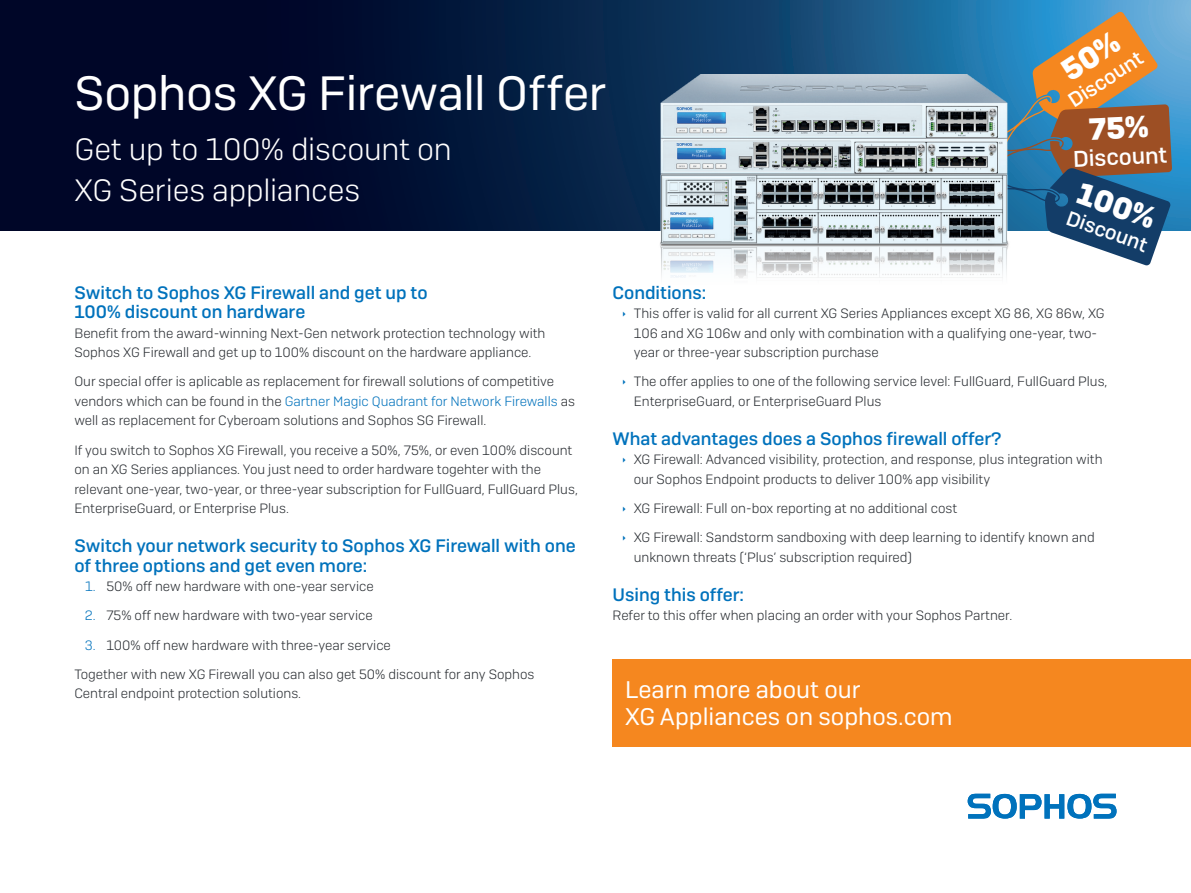
<style>
.page{position:relative;width:1191px;height:893px;background:#fff}
.page>*{position:absolute;margin:0;border:0;box-sizing:border-box;transform-origin:0 0}
.t1{font:48px "Sophos Sans";letter-spacing:-.01em;color:#fff}
.t2{font:300 30.75px/41.1px "Sophos Sans";letter-spacing:-.005em;color:#fff}
.Subheading_1{font:700 30.75px "Sophos Sans";color:#fff}
.CTA_Heading{font:24px/27px "Sophos Sans";color:#fff}
.Subheading_1-2{font:500 22.65px "Sophos Sans";color:#fff}
.Subheading_1-3{font:500 20.4px "Sophos Sans";color:#fff}
.Subheading_1-4{font:500 18px/19.5px "Sophos Sans";color:#0072bc}
.Body_Copy{font:300 13.5px/19.5px "Sophos Sans";color:#282c31}
.s1{color:#0072bc}
</style>
<div class="page">
<svg style="left:0;top:0;width:1191px;height:230px;background:#061d42"></svg>
<svg style="left:967px;top:794px;width:149px;height:25px"></svg>
<img style="left:657px;top:74px;width:350px;height:204px">
<div style="left:612px;top:659px;width:579px;height:88px;background:#f5871f"></div>
<svg style="left:987px;top:11px;width:185px;height:255px;background:#768286"></svg>
<p class="t1" style="left:74px;top:65px;width:533px">Sophos XG Firewall Offer</p>
<p class="t2" style="left:74px;top:128px;width:379px">Get up to 100% discount on<br>XG Series appliances</p>
<p class="Subheading_1-3" style="left:1063px;top:92px;width:86px;rotate:-33deg">Discount</p>
<p class="Subheading_1-2" style="left:1072px;top:146px;width:96px;rotate:-3deg">Discount</p>
<p class="Subheading_1" style="left:1085px;top:173px;width:82px;rotate:20deg">100%</p>
<p class="Subheading_1-3" style="left:1071px;top:205px;width:86px;rotate:20deg">Discount</p>
<p class="Subheading_1-4" style="left:74px;top:282px;width:355px">Switch to Sophos XG Firewall and get up to<br>100% discount on hardware</p>
<p class="Body_Copy" style="left:74px;top:323px;width:472px">Benefit from the award-winning Next-Gen network protection technology with<br>Sophos XG Firewall and get up to 100% discount on the hardware appliance.</p>
<p class="Body_Copy" style="left:74px;top:372px;width:502px">Our special offer is aplicable as replacement for firewall solutions of competitive vendors which can be found in the <span class="s1">Gartner Magic Quadrant for Network Firewalls</span> as well as replacement for Cyberoam solutions and Sophos SG Firewall.</p>
<p class="Body_Copy" style="left:74px;top:440px;width:505px">If you switch to Sophos XG Firewall, you receive a 50%, 75%, or even 100% discount on an XG Series appliances. You just need to order hardware togehter with the relevant one-year, two-year, or three-year subscription for FullGuard, FullGuard Plus, EnterpriseGuard, or Enterprise Plus.</p>
<p class="Subheading_1-4" style="left:74px;top:536px;width:503px">Switch your network security to Sophos XG Firewall with one of three options and get even more:</p>
<p class="Body_Copy" style="left:85px;top:576px;width:290px"><span class="s1">1.</span> 50% off new hardware with one-year service</p>
<p class="Body_Copy" style="left:85px;top:606px;width:289px"><span class="s1">2.</span> 75% off new hardware with two-year service</p>
<p class="Body_Copy" style="left:85px;top:635px;width:307px"><span class="s1">3.</span> 100% off new hardware with three-year service</p>
<p class="Body_Copy" style="left:74px;top:664px;width:461px">Together with new XG Firewall you can also get 50% discount for any Sophos<br>Central endpoint protection solutions.</p>
<p class="Subheading_1-4" style="left:612px;top:282px;width:95px">Conditions:</p>
<p class="Body_Copy" style="left:634px;top:303px;width:472px">This offer is valid for all current XG Series Appliances except XG 86, XG 86w, XG<br>106 and XG 106w and only with combination with a qualifying one-year, two&shy;year or three-year subscription purchase</p>
<p class="Body_Copy" style="left:634px;top:372px;width:475px">The offer applies to one of the following service level: FullGuard, FullGuard Plus,<br>EnterpriseGuard, or EnterpriseGuard Plus</p>
<p class="Subheading_1-4" style="left:612px;top:429px;width:390px">What advantages does a Sophos firewall offer?</p>
<p class="Body_Copy" style="left:634px;top:450px;width:470px">XG Firewall: Advanced visibility, protection, and response, plus integration with our Sophos Endpoint products to deliver 100% app visibility</p>
<p class="Body_Copy" style="left:634px;top:498px;width:325px">XG Firewall: Full on-box reporting at no additional cost</p>
<p class="Body_Copy" style="left:634px;top:528px;width:462px">XG Firewall: Sandstorm sandboxing with deep learning to identify known and unknown threats (‘Plus’ subscription required)</p>
<p class="Subheading_1-4" style="left:612px;top:585px;width:133px">Using this offer:</p>
<p class="Body_Copy" style="left:612px;top:606px;width:401px">Refer to this offer when placing an order with your Sophos Partner.</p>
<p class="CTA_Heading" style="left:625px;top:676px;width:329px">Learn more about our<br>XG Appliances on sophos.com</p>
</div>
